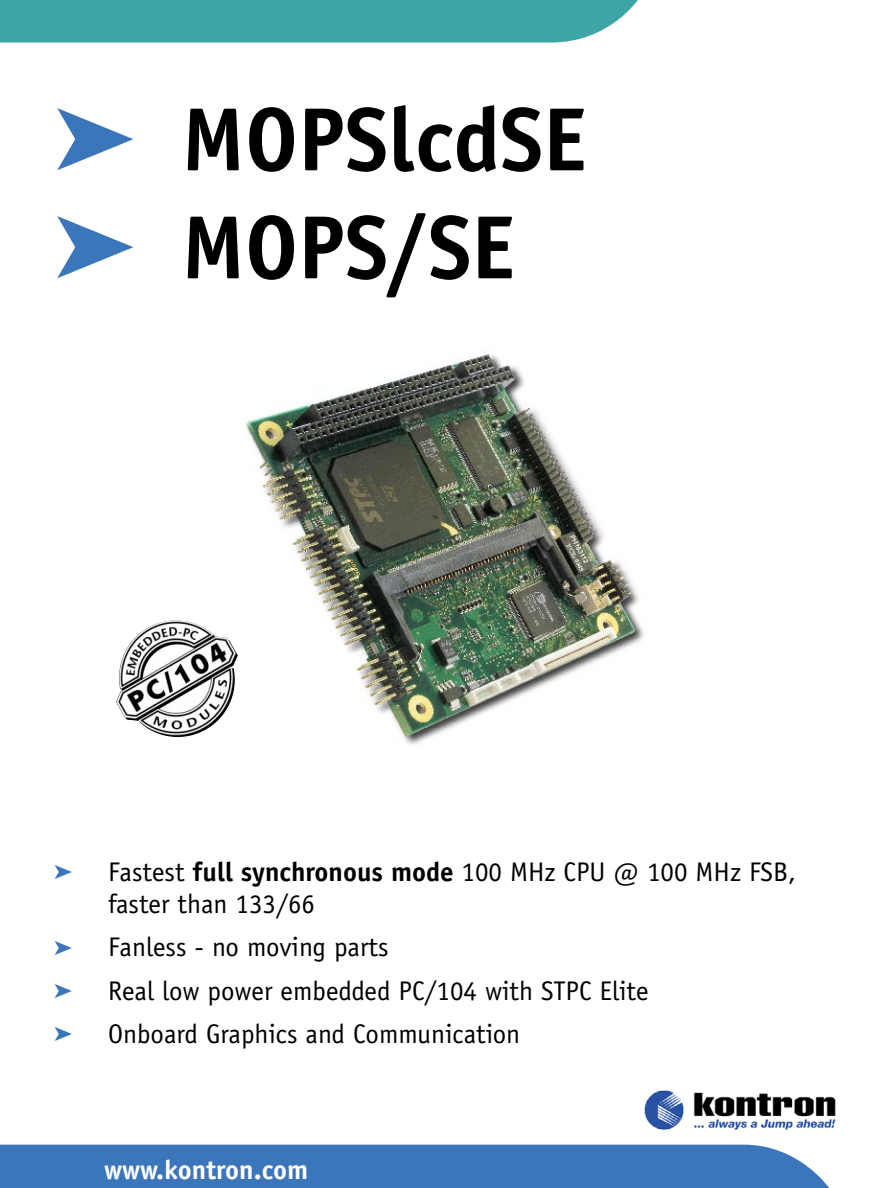
<style>
.page{position:relative;width:893px;height:1188px;background:#fff}
.page>*{position:absolute;margin:0;border:0;box-sizing:border-box;transform-origin:0 0}
.t1{font:700 90px "Officina Sans";color:#000}
.t2{font:27px "Officina Sans";color:#000}
.t3{font:700 27px "Officina Sans";color:#fff}
.s1{font-weight:700}
</style>
<div class="page">
<div style="left:0;top:0;width:638px;height:43px;background:#3da5a6"></div>
<div style="left:0;top:1145px;width:829px;height:43px;background:#3b76bb"></div>
<img style="left:644px;top:1090px;width:192px;height:40px">
<img style="left:173px;top:621px;width:55px;height:19px">
<img style="left:245px;top:354px;width:399px;height:391px">
<p class="t1" style="left:182px;top:84px;width:406px">MOPSlcdSE</p>
<p class="t1" style="left:182px;top:192px;width:335px">MOPS/SE</p>
<p class="t2" style="left:108px;top:856px;width:689px">Fastest <span class="s1">full synchronous mode</span> 100 MHz CPU @ 100 MHz FSB,</p>
<p class="t2" style="left:108px;top:888px;width:209px">faster than 133/66</p>
<p class="t2" style="left:108px;top:931px;width:282px">Fanless - no moving parts</p>
<p class="t2" style="left:108px;top:975px;width:542px">Real low power embedded PC/104 with STPC Elite</p>
<p class="t2" style="left:108px;top:1018px;width:414px">Onboard Graphics and Communication</p>
<p class="t3" style="left:104px;top:1153px;width:206px">www.kontron.com</p>
</div>
